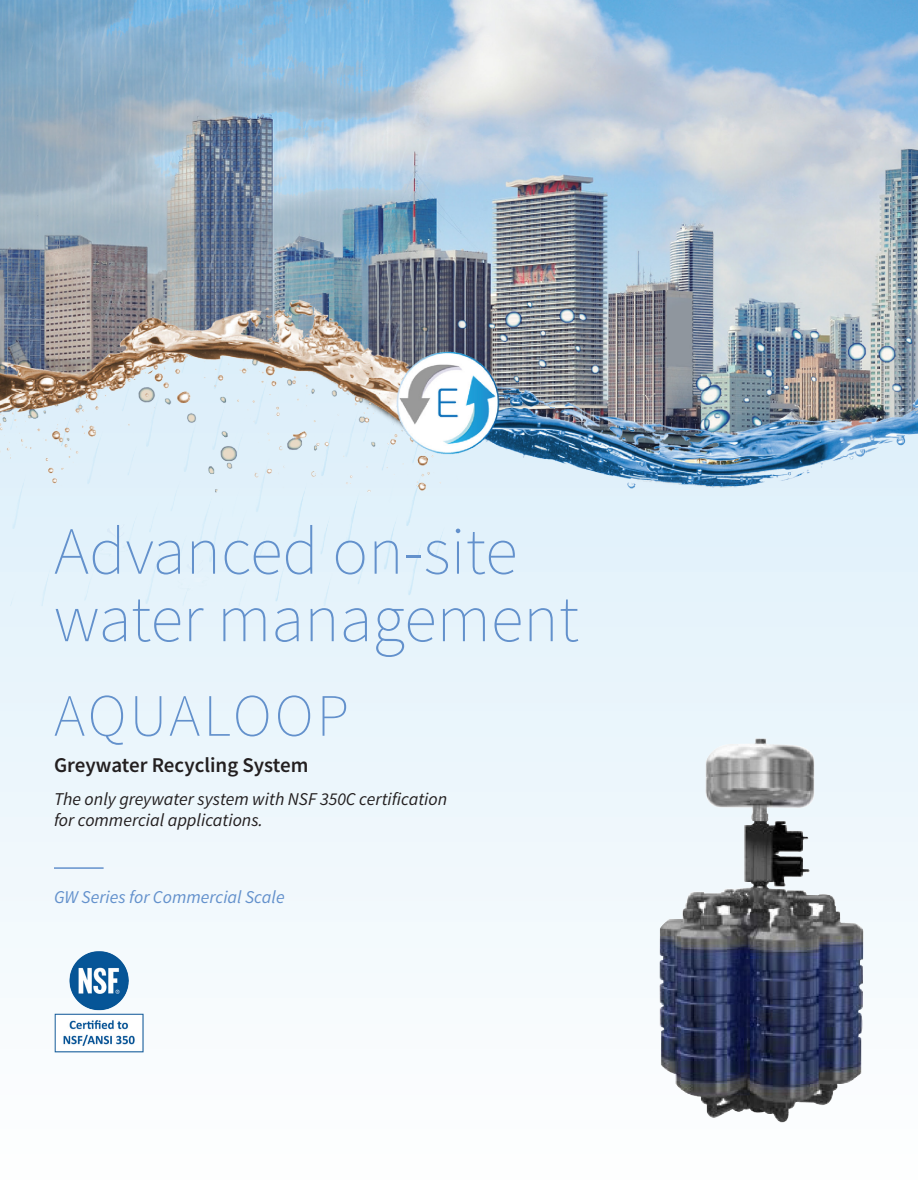
<style>
.page{position:relative;width:918px;height:1188px;background:#fff}
.page>*{position:absolute;margin:0;border:0;box-sizing:border-box;transform-origin:0 0}
.t1{font:200 67.5px/67.5px "Source Sans Pro";color:#6391cc}
.t2{font:200 60px "Source Sans Pro";letter-spacing:.05em;color:#6391cc}
.t3{font:600 21px "Source Sans Pro";color:#231f20}
.t4{font:italic 18px/21.6px "Source Sans Pro";color:#231f20}
.t5{font:italic 18px "Source Sans Pro";color:#6391cc}
</style>
<div class="page">
<img style="left:0;top:0;width:918px;height:973px">
<img style="left:627px;top:710px;width:241px;height:413px">
<img style="left:54px;top:950px;width:91px;height:103px">
<hr style="left:54px;top:867px;width:50px;height:2px;background:#6391cc">
<h1 class="t1" style="left:54px;top:518px;width:527px">Advanced on-site water management</h1>
<h2 class="t2" style="left:54px;top:680px;width:297px">AQUALOOP</h2>
<p class="t3" style="left:54px;top:751px;width:256px">Greywater Recycling System</p>
<p class="t4" style="left:54px;top:788px;width:395px">The only greywater system with NSF 350C certification for commercial applications.</p>
<p class="t5" style="left:54px;top:885px;width:232px">GW Series for Commercial Scale</p>
</div>
